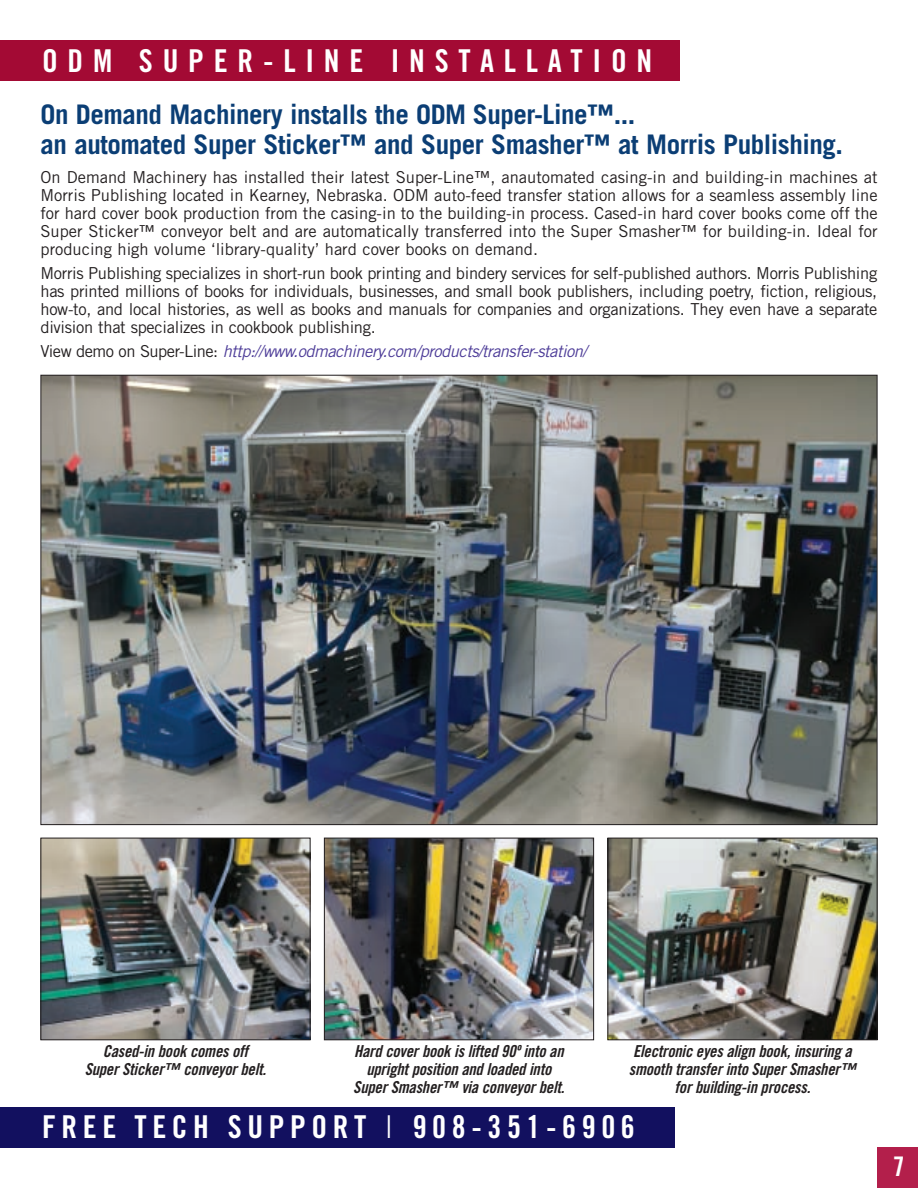
<style>
.page{position:relative;width:918px;height:1188px;background:#fff}
.page>*{position:absolute;margin:0;border:0;box-sizing:border-box;transform-origin:0 0}
.t1{font:31.5px "Trade Gothic Bold Cond Twenty";letter-spacing:.175em;color:#fff}
.t2{font:31.5px "Trade Gothic Bold Cond Twenty";letter-spacing:.31em;color:#fff}
.t3{font:700 27px/30px "Trade Gothic";letter-spacing:-.015em;color:#0b3e75}
.t4{font:27px "Trade Gothic Bold Cond Twenty";color:#fff}
.t5{font:16.5px/18px "Trade Gothic";letter-spacing:-.01em;color:#231f20;text-align:justify}
.t6{font:16.5px/18px "Trade Gothic Bold Cond Twenty Obl";letter-spacing:-.015em;color:#231f20;text-align:center}
.t7{font:italic 16.5px "Trade Gothic";letter-spacing:-.03em;color:#4d3c98}
.s1{font-style:normal;color:#231f20}
.s2{font-family:"Trade Gothic";font-weight:300}
</style>
<div class="page">
<img style="left:42px;top:377px;width:834px;height:446px">
<div style="left:0;top:40px;width:680px;height:41px;background:#a30a34"></div>
<div style="left:878px;top:1148px;width:40px;height:40px;background:#b31f4b"></div>
<div style="left:0;top:1107px;width:675px;height:41px;background:#12105f"></div>
<img style="left:326px;top:840px;width:266px;height:198px">
<div style="left:324px;top:838px;width:270px;height:202px;border:1px solid #231f20"></div>
<img style="left:42px;top:840px;width:266px;height:198px">
<div style="left:40px;top:838px;width:270px;height:202px;border:1px solid #231f20"></div>
<img style="left:610px;top:840px;width:266px;height:198px">
<div style="left:608px;top:838px;width:270px;height:202px;border:1px solid #231f20"></div>
<h1 class="t2" style="left:42px;top:49px;width:612px">ODM SUPER-LINE INSTALLATION</h1>
<h2 class="t3" style="left:40px;top:102px;width:804px">On Demand Machinery installs the ODM Super-Line™...<br>an automated Super Sticker™ and Super Smasher™ at Morris Publishing.</h2>
<p class="t5" style="left:40px;top:170px;width:839px">On Demand Machinery has installed their latest Super-Line™, anautomated casing-in and building-in machines at Morris Publishing located in Kearney, Nebraska. ODM auto-feed transfer station allows for a seamless assembly line for hard cover book production from the casing-in to the building-in process. Cased-in hard cover books come off the Super Sticker™ conveyor belt and are automatically transferred into the Super Smasher™ for building-in. Ideal for producing high volume ‘library-quality’ hard cover books on demand.</p>
<p class="t5" style="left:40px;top:266px;width:838px">Morris Publishing specializes in short-run book printing and bindery services for self-published authors. Morris Publishing has printed millions of books for individuals, businesses, and small book publishers, including poetry, fiction, religious, how-to, and local histories, as well as books and manuals for companies and organizations. They even have a separate division that specializes in cookbook publishing.</p>
<p class="t7" style="left:40px;top:345px;width:548px"><span class="s1">View demo on Super-Line:</span> http://www.odmachinery.com/products/transfer-station/</p>
<p class="t6" style="left:85px;top:1044px;width:183px">Cased-in book comes off<br>Super Sticker™ conveyor belt.</p>
<p class="t6" style="left:353px;top:1044px;width:213px">Hard cover book is lifted 90º into an upright position and loaded into<br>Super Smasher™ via conveyor belt.</p>
<p class="t6" style="left:629px;top:1044px;width:229px">Electronic eyes align book, insuring a smooth transfer into Super Smasher™ for building-in process.</p>
<h1 class="t1" style="left:42px;top:1115px;width:594px">FREE TECH SUPPORT <span class="s2">l</span> 908-351-6906</h1>
<h2 class="t4" style="left:893px;top:1156px;width:13px">7</h2>
</div>
